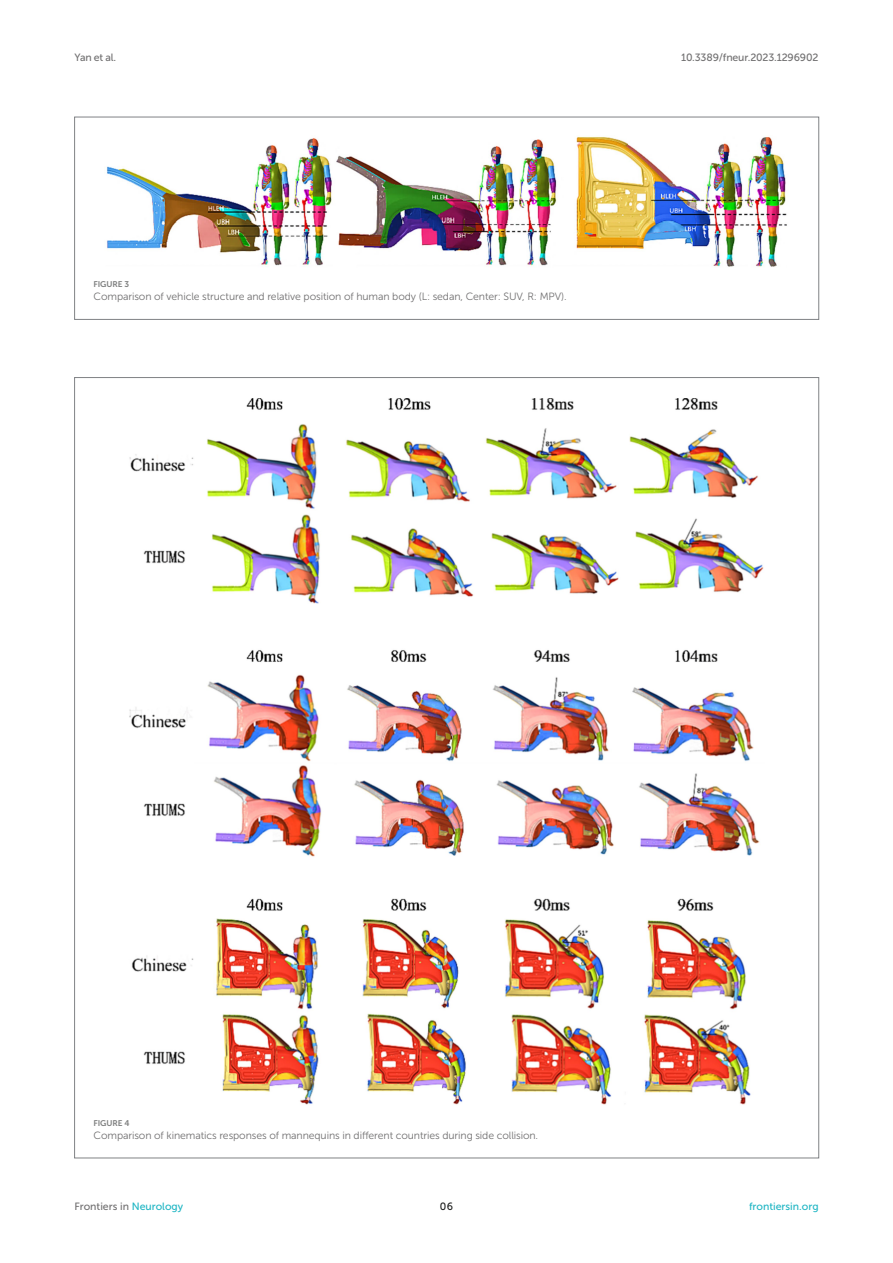
<style>
.page{position:relative;width:893px;height:1263px;background:#fff}
.page>*{position:absolute;margin:0;border:0;box-sizing:border-box;transform-origin:0 0}
.FIG_LEG{font:10.5px "Museo Sans 300";letter-spacing:-.01em;color:#706f70}
.t1{font:10.5px "Museo Sans 500";letter-spacing:-.015em;color:#706f70}
.t2{font:10.5px "Museo Sans 500";color:#1db5c3}
.t3{font:10.5px "Museo Sans 500";color:#1b1c1b}
.FIG_HD{font:8.25px "Museo Sans 700";letter-spacing:-.01em;color:#7e7f7f}
.s1{color:#1db5c3}
</style>
<div class="page">
<img style="left:129px;top:398px;width:635px;height:707px">
<img style="left:106px;top:136px;width:681px;height:131px">
<div style="left:74px;top:117px;width:745px;height:203px;border:1px solid #808285"></div>
<p class="t1" style="left:74px;top:51px;width:43px">Yan et al.</p>
<p class="t1" style="left:681px;top:51px;width:139px">10.3389/fneur.2023.1296902</p>
<p class="FIG_HD" style="left:94px;top:280px;width:37px">FIGURE 3</p>
<p class="FIG_LEG" style="left:94px;top:291px;width:475px">Comparison of vehicle structure and relative position of human body (L: sedan, Center: SUV, R: MPV).</p>
<p class="FIG_HD" style="left:94px;top:1118px;width:37px">FIGURE 4</p>
<p class="FIG_LEG" style="left:94px;top:1130px;width:446px">Comparison of kinematics responses of mannequins in different countries during side collision.</p>
<p class="t1" style="left:74px;top:1200px;width:110px">Frontiers in <span class="s1">Neurology</span></p>
<p class="t3" style="left:440px;top:1200px;width:15px">06</p>
<p class="t2" style="left:749px;top:1200px;width:71px">frontiersin.org</p>
</div>
